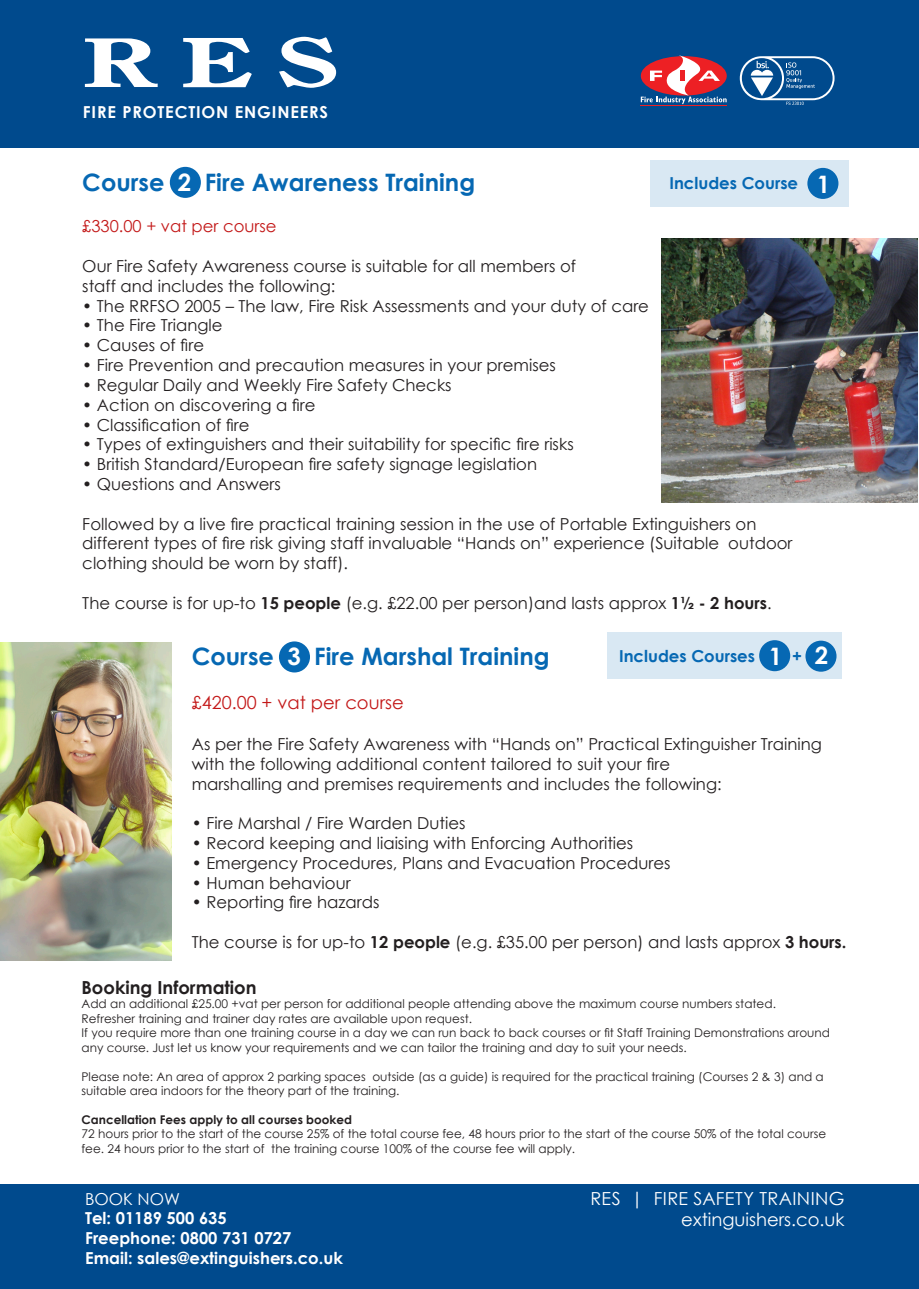
<style>
.page{position:relative;width:919px;height:1289px;background:#fff}
.page>*{position:absolute;margin:0;border:0;box-sizing:border-box;transform-origin:0 0}
.t1{font:700 24px "Century Gothic";color:#0668b3}
.t2{font:700 24px "Century Gothic";color:#fff}
.t3{font:18px/21.6px "Century Gothic";letter-spacing:.005em;color:#fff;text-align:right}
.t4{font:18px "Century Gothic";color:#c31818}
.t5{font:700 18px "Century Gothic";color:#231f20}
.t6{font:16.5px/19.8px "Century Gothic";color:#231f20}
.t7{font:700 16.5px/19.8px "Century Gothic";color:#fff}
.t8{font:700 16.5px "Century Gothic";color:#0668b3}
.t9{font:700 16.5px "Century Gothic";letter-spacing:.05em;color:#fff}
.t10{font:16.5px "Century Gothic";color:#c31818}
.t11{font:16.5px "Century Gothic";color:#fff}
.t12{font:12px/14.4px "Century Gothic";color:#231f20}
.t13{font:700 12px "Century Gothic";color:#231f20}
.s1{color:#fff}
.s2{font-weight:700}
.s3{font-size:24px;color:#fff}
</style>
<div class="page">
<div style="left:279px;top:641px;width:31px;height:31px;background:#0668b3;border-radius:50%"></div>
<div style="left:170px;top:167px;width:31px;height:31px;background:#0668b3;border-radius:50%"></div>
<div style="left:0;top:0;width:918px;height:147px;background:#004a8d"></div>
<div style="left:0;top:1183px;width:918px;height:105px;background:#004a8d"></div>
<svg style="left:85px;top:38px;width:73px;height:49px"></svg>
<svg style="left:183px;top:38px;width:69px;height:49px"></svg>
<svg style="left:279px;top:37px;width:57px;height:51px"></svg>
<hr style="left:640px;top:105px;width:86px;height:1px;background:#ed2024">
<svg style="left:640px;top:55px;width:86px;height:49px"></svg>
<svg style="left:739px;top:56px;width:95px;height:49px"></svg>
<img style="left:661px;top:238px;width:256px;height:264px">
<img style="left:0;top:642px;width:171px;height:318px">
<div style="left:649px;top:160px;width:199px;height:46px;background:#d9e8f3"></div>
<div style="left:807px;top:168px;width:31px;height:31px;background:#0668b3;border-radius:50%"></div>
<div style="left:607px;top:632px;width:234px;height:46px;background:#d9e8f3"></div>
<div style="left:759px;top:640px;width:31px;height:31px;background:#0668b3;border-radius:50%"></div>
<div style="left:805px;top:640px;width:31px;height:31px;background:#0668b3;border-radius:50%"></div>
<p class="t9" style="left:83px;top:99px;width:247px">FIRE PROTECTION ENGINEERS</p>
<h1 class="t1" style="left:82px;top:164px;width:394px">Course <span class="s1">2</span> Fire Awareness Training</h1>
<p class="t10" style="left:82px;top:215px;width:196px">£330.00 + vat per course</p>
<p class="t6" style="left:82px;top:256px;width:495px">Our Fire Safety Awareness course is suitable for all members of staff and includes the following:</p>
<p class="t6" style="left:82px;top:295px;width:568px">• The RRFSO 2005 – The law, Fire Risk Assessments and your duty of care</p>
<p class="t6" style="left:82px;top:315px;width:142px">• The Fire Triangle</p>
<p class="t6" style="left:82px;top:335px;width:123px">• Causes of fire</p>
<p class="t6" style="left:82px;top:355px;width:475px">• Fire Prevention and precaution measures in your premises</p>
<p class="t6" style="left:82px;top:375px;width:371px">• Regular Daily and Weekly Fire Safety Checks</p>
<p class="t6" style="left:82px;top:394px;width:235px">• Action on discovering a fire</p>
<p class="t6" style="left:82px;top:414px;width:169px">• Classification of fire</p>
<p class="t6" style="left:82px;top:434px;width:493px">• Types of extinguishers and their suitability for specific fire risks</p>
<p class="t6" style="left:82px;top:454px;width:456px">• British Standard/European fire safety signage legislation</p>
<p class="t6" style="left:82px;top:474px;width:200px">• Questions and Answers</p>
<p class="t6" style="left:82px;top:513px;width:711px">Followed by a live fire practical training session in the use of Portable Extinguishers on different types of fire risk giving staff invaluable “Hands on” experience (Suitable outdoor clothing should be worn by staff).</p>
<p class="t6" style="left:82px;top:592px;width:690px">The course is for up-to <span class="s2">15 people</span> (e.g. £22.00 per person)and lasts approx <span class="s2">1½ - 2 hours</span>.</p>
<p class="t8" style="left:669px;top:171px;width:162px">Includes Course <span class="s3">1</span></p>
<h1 class="t2" style="left:768px;top:638px;width:15px">1</h1>
<h1 class="t2" style="left:814px;top:637px;width:15px">2</h1>
<h1 class="t1" style="left:192px;top:638px;width:359px">Course <span class="s1">3</span> Fire Marshal Training</h1>
<p class="t4" style="left:192px;top:689px;width:213px">£420.00 + vat per course</p>
<p class="t6" style="left:192px;top:733px;width:631px">As per the Fire Safety Awareness with “Hands on” Practical Extinguisher Training with the following additional content tailored to suit your fire<br>marshalling and premises requirements and includes the following:</p>
<p class="t6" style="left:192px;top:813px;width:275px">• Fire Marshal / Fire Warden Duties</p>
<p class="t6" style="left:192px;top:832px;width:443px">• Record keeping and liaising with Enforcing Authorities</p>
<p class="t6" style="left:192px;top:852px;width:480px">• Emergency Procedures, Plans and Evacuation Procedures</p>
<p class="t6" style="left:192px;top:872px;width:160px">• Human behaviour</p>
<p class="t6" style="left:192px;top:892px;width:189px">• Reporting fire hazards</p>
<p class="t6" style="left:192px;top:931px;width:656px">The course is for up-to <span class="s2">12 people</span> (e.g. £35.00 per person) and lasts approx <span class="s2">3 hours.</span></p>
<p class="t5" style="left:81px;top:973px;width:176px">Booking Information</p>
<p class="t12" style="left:81px;top:996px;width:750px">Add an additional £25.00 +vat per person for additional people attending above the maximum course numbers stated.<br>Refresher training and trainer day rates are available upon request.<br>If you require more than one training course in a day we can run back to back courses or fit Staff Training Demonstrations around any course. Just let us know your requirements and we can tailor the training and day to suit your needs.</p>
<p class="t12" style="left:81px;top:1068px;width:743px">Please note: An area of approx 2 parking spaces outside (as a guide) is required for the practical training (Courses 2 &amp; 3) and a suitable area indoors for the theory part of the training.</p>
<p class="t13" style="left:81px;top:1110px;width:272px">Cancellation Fees apply to all courses booked</p>
<p class="t12" style="left:81px;top:1126px;width:746px">72 hours prior to the start of the course 25% of the total course fee, 48 hours prior to the start of the course 50% of the total course fee. 24 hours prior to the start of the training course 100% of the course fee will apply.</p>
<p class="t8" style="left:619px;top:643px;width:137px">Includes Courses</p>
<p class="t8" style="left:792px;top:643px;width:11px">+</p>
<p class="t11" style="left:85px;top:1186px;width:96px">BOOK NOW</p>
<p class="t7" style="left:85px;top:1207px;width:259px">Tel: 01189 500 635<br>Freephone: 0800 731 0727<br>Email: sales@extinguishers.co.uk</p>
<p class="t3" style="left:590px;top:1186px;width:255px">RES | FIRE SAFETY TRAINING extinguishers.co.uk</p>
</div>
